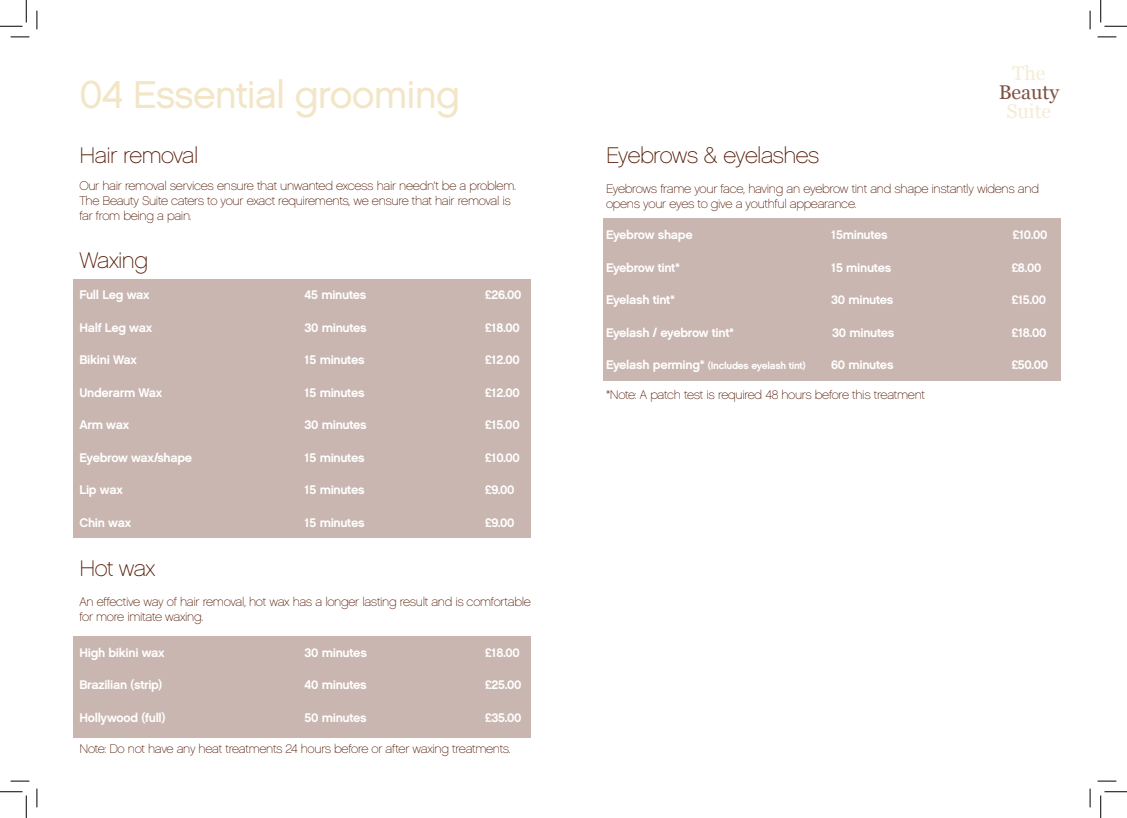
<style>
.page{position:relative;width:1127px;height:818px;background:#fff}
.page>*{position:absolute;margin:0;border:0;box-sizing:border-box;transform-origin:0 0}
.t1{font:38.75px "Chalet London Nineteen Sixty";letter-spacing:-.025em;color:#f2e6c7}
.t2{font:22.5px "Chalet Paris Nineteen Sixty";letter-spacing:-.025em;color:#531600}
.t3{font:19.88px "Georgia";color:#f2e6c7}
.t4{font:19.88px "Georgia";color:#531600}
.t5{font:12.5px/15px "Chalet Paris Nineteen Sixty";letter-spacing:-.025em;color:#531600}
.t6{font:12.5px "Chalet New York Nineteen Sixty";letter-spacing:-.025em;color:#fff}
.t7{font:10px "Chalet New York Nineteen Sixty";letter-spacing:-.025em;color:#fff}
.s1{font-size:12.5px}
</style>
<div class="page">
<div style="left:73px;top:636px;width:457px;height:101px;background:#c9b6b0"></div>
<div style="left:73px;top:279px;width:457px;height:258px;background:#c9b6b0"></div>
<div style="left:603px;top:218px;width:457px;height:162px;background:#c9b6b0"></div>
<svg style="left:11px;top:36px;width:18px;height:2px"></svg>
<svg style="left:1097px;top:36px;width:18px;height:2px"></svg>
<svg style="left:11px;top:780px;width:18px;height:2px"></svg>
<svg style="left:1097px;top:780px;width:18px;height:2px"></svg>
<svg style="left:36px;top:11px;width:2px;height:18px"></svg>
<svg style="left:36px;top:788px;width:2px;height:19px"></svg>
<svg style="left:1089px;top:11px;width:1px;height:18px"></svg>
<svg style="left:1089px;top:788px;width:1px;height:19px"></svg>
<svg style="left:0;top:0;width:27px;height:27px"></svg>
<svg style="left:0;top:791px;width:27px;height:27px"></svg>
<svg style="left:1100px;top:0;width:26px;height:27px"></svg>
<svg style="left:1100px;top:791px;width:26px;height:27px"></svg>
<h1 class="t1" style="left:79px;top:71px;width:382px">04 Essential grooming</h1>
<h2 class="t2" style="left:79px;top:142px;width:120px">Hair removal</h2>
<p class="t5" style="left:79px;top:179px;width:438px">Our hair removal services ensure that unwanted excess hair needn’t be a problem.<br>The Beauty Suite caters to your exact requirements, we ensure that hair removal is far from being a pain.</p>
<h2 class="t2" style="left:79px;top:247px;width:70px">Waxing</h2>
<p class="t6" style="left:79px;top:287px;width:72px">Full Leg wax</p>
<p class="t6" style="left:304px;top:287px;width:63px">45 minutes</p>
<p class="t6" style="left:484px;top:287px;width:38px">£26.00</p>
<p class="t6" style="left:79px;top:319px;width:74px">Half Leg wax</p>
<p class="t6" style="left:304px;top:319px;width:64px">30 minutes</p>
<p class="t6" style="left:484px;top:319px;width:36px">£18.00</p>
<p class="t6" style="left:79px;top:352px;width:59px">Bikini Wax</p>
<p class="t6" style="left:304px;top:352px;width:62px">15 minutes</p>
<p class="t6" style="left:484px;top:352px;width:37px">£12.00</p>
<p class="t6" style="left:79px;top:384px;width:84px">Underarm Wax</p>
<p class="t6" style="left:304px;top:384px;width:62px">15 minutes</p>
<p class="t6" style="left:484px;top:384px;width:37px">£12.00</p>
<p class="t6" style="left:79px;top:417px;width:51px">Arm wax</p>
<p class="t6" style="left:304px;top:417px;width:64px">30 minutes</p>
<p class="t6" style="left:484px;top:417px;width:36px">£15.00</p>
<p class="t6" style="left:79px;top:449px;width:114px">Eyebrow wax/shape</p>
<p class="t6" style="left:304px;top:449px;width:62px">15 minutes</p>
<p class="t6" style="left:484px;top:449px;width:37px">£10.00</p>
<p class="t6" style="left:79px;top:482px;width:45px">Lip wax</p>
<p class="t6" style="left:304px;top:482px;width:62px">15 minutes</p>
<p class="t6" style="left:484px;top:482px;width:31px">£9.00</p>
<p class="t6" style="left:79px;top:514px;width:53px">Chin wax</p>
<p class="t6" style="left:304px;top:514px;width:62px">15 minutes</p>
<p class="t6" style="left:484px;top:514px;width:31px">£9.00</p>
<h2 class="t2" style="left:79px;top:555px;width:77px">Hot wax</h2>
<p class="t5" style="left:79px;top:594px;width:453px">An effective way of hair removal, hot wax has a longer lasting result and is comfortable for more imitate waxing.</p>
<p class="t6" style="left:79px;top:644px;width:87px">High bikini wax</p>
<p class="t6" style="left:304px;top:644px;width:64px">30 minutes</p>
<p class="t6" style="left:484px;top:644px;width:36px">£18.00</p>
<p class="t6" style="left:79px;top:677px;width:84px">Brazilian (strip)</p>
<p class="t6" style="left:304px;top:677px;width:64px">40 minutes</p>
<p class="t6" style="left:484px;top:677px;width:38px">£25.00</p>
<p class="t6" style="left:79px;top:709px;width:88px">Hollywood (full)</p>
<p class="t6" style="left:304px;top:709px;width:64px">50 minutes</p>
<p class="t6" style="left:484px;top:709px;width:38px">£35.00</p>
<p class="t5" style="left:79px;top:741px;width:432px">Note: Do not have any heat treatments 24 hours before or after waxing treatments.</p>
<h3 class="t3" style="left:1011px;top:61px;width:35px">The</h3>
<h3 class="t4" style="left:998px;top:80px;width:62px">Beauty</h3>
<h3 class="t3" style="left:1006px;top:99px;width:46px">Suite</h3>
<h2 class="t2" style="left:606px;top:142px;width:215px">Eyebrows &amp; eyelashes</h2>
<p class="t5" style="left:606px;top:181px;width:434px">Eyebrows frame your face, having an eyebrow tint and shape instantly widens and opens your eyes to give a youthful appearance.</p>
<p class="t6" style="left:606px;top:227px;width:88px">Eyebrow shape</p>
<p class="t6" style="left:831px;top:227px;width:58px">15minutes</p>
<p class="t6" style="left:1012px;top:227px;width:37px">£10.00</p>
<p class="t6" style="left:606px;top:259px;width:75px">Eyebrow tint*</p>
<p class="t6" style="left:831px;top:259px;width:62px">15 minutes</p>
<p class="t6" style="left:1011px;top:259px;width:31px">£8.00</p>
<p class="t6" style="left:606px;top:292px;width:71px">Eyelash tint*</p>
<p class="t6" style="left:831px;top:292px;width:64px">30 minutes</p>
<p class="t6" style="left:1011px;top:292px;width:36px">£15.00</p>
<p class="t6" style="left:606px;top:324px;width:130px">Eyelash / eyebrow tint*</p>
<p class="t6" style="left:832px;top:324px;width:64px">30 minutes</p>
<p class="t6" style="left:1011px;top:324px;width:36px">£18.00</p>
<p class="t7" style="left:606px;top:359px;width:201px"><span class="s1">Eyelash perming*</span> (Includes eyelash tint)</p>
<p class="t6" style="left:831px;top:357px;width:64px">60 minutes</p>
<p class="t6" style="left:1011px;top:357px;width:38px">£50.00</p>
<p class="t5" style="left:606px;top:387px;width:320px">*Note: A patch test is required 48 hours before this treatment</p>
</div>
